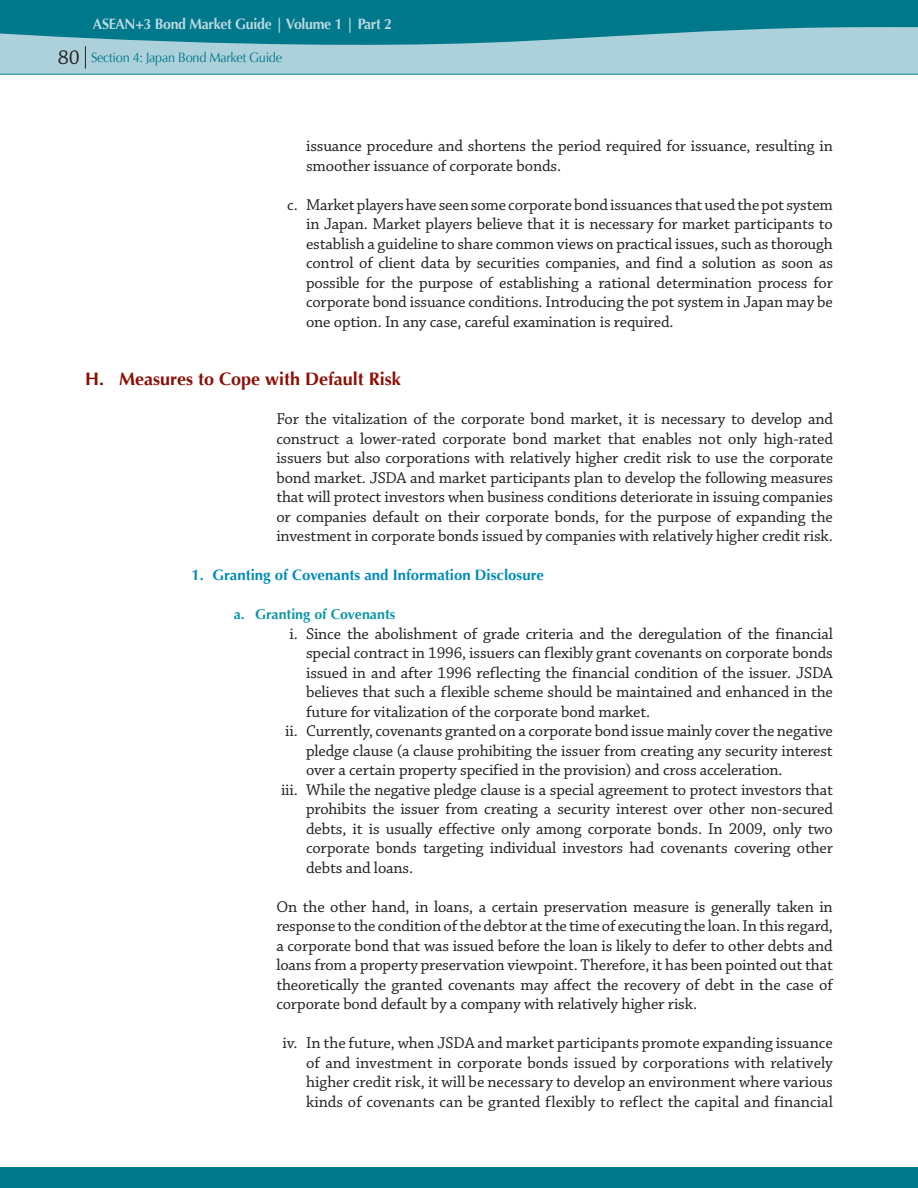
<style>
.page{position:relative;width:918px;height:1188px;background:#fff}
.page>*{position:absolute;margin:0;border:0;box-sizing:border-box;transform-origin:0 0}
.t1{font:700 18px "Optima";color:#8c0f05}
.t2{font:16.5px/19.5px "Chaparral Pro";letter-spacing:-.01em;color:#231f20;text-align:justify}
.t3{font:700 15px "Optima";color:#008bbb}
.t4{font:700 15px "Optima";letter-spacing:-.02em;color:#bad9e0;scale:.94 1}
.t5{font:700 14.25px "Optima";color:#0a96a8}
.t6{font:13.5px "Optima";letter-spacing:-.02em;color:#00788b;scale:.94 1}
.s1{font-family:"Chaparral Pro";font-size:21px;color:#231f20}
</style>
<div class="page">
<svg style="left:0;top:54px;width:918px;height:21px;background:#a4cdd6"></svg>
<svg style="left:0;top:0;width:918px;height:54px;background:#3493a3"></svg>
<div style="left:0;top:1167px;width:918px;height:21px;background:#00788b"></div>
<svg style="left:85px;top:46px;width:1px;height:23px"></svg>
<p class="t4" style="left:93px;top:15px;width:320px">ASEAN+3 Bond Market Guide | Volume 1 | Part 2</p>
<p class="t6" style="left:58px;top:49px;width:240px"><span class="s1">80</span> Section 4: Japan Bond Market Guide</p>
<p class="t2" style="left:306px;top:137px;width:528px">issuance procedure and shortens the period required for issuance, resulting in smoother issuance of corporate bonds.</p>
<p class="t2" style="left:306px;top:195px;width:528px;text-indent:-19px">c. Market players have seen some corporate bond issuances that used the pot system in Japan. Market players believe that it is necessary for market participants to establish a guideline to share common views on practical issues, such as thorough control of client data by securities companies, and find a solution as soon as possible for the purpose of establishing a rational determination process for corporate bond issuance conditions. Introducing the pot system in Japan may be one option. In any case, careful examination is required.</p>
<p class="t1" style="left:85px;top:369px;width:317px">H. Measures to Cope with Default Risk</p>
<p class="t2" style="left:276px;top:410px;width:558px">For the vitalization of the corporate bond market, it is necessary to develop and construct a lower-rated corporate bond market that enables not only high-rated issuers but also corporations with relatively higher credit risk to use the corporate bond market. JSDA and market participants plan to develop the following measures that will protect investors when business conditions deteriorate in issuing companies or companies default on their corporate bonds, for the purpose of expanding the investment in corporate bonds issued by companies with relatively higher credit risk.</p>
<p class="t3" style="left:192px;top:566px;width:354px">1. Granting of Covenants and Information Disclosure</p>
<p class="t5" style="left:234px;top:606px;width:163px">a. Granting of Covenants</p>
<p class="t2" style="left:290px;top:624px;width:545px">i. Since the abolishment of grade criteria and the deregulation of the financial</p>
<p class="t2" style="left:306px;top:644px;width:528px">special contract in 1996, issuers can flexibly grant covenants on corporate bonds</p>
<p class="t2" style="left:306px;top:663px;width:528px">issued in and after 1996 reflecting the financial condition of the issuer. JSDA</p>
<p class="t2" style="left:306px;top:683px;width:528px">believes that such a flexible scheme should be maintained and enhanced in the</p>
<p class="t2" style="left:306px;top:703px;width:346px">future for vitalization of the corporate bond market.</p>
<p class="t2" style="left:285px;top:722px;width:549px">ii. Currently, covenants granted on a corporate bond issue mainly cover the negative</p>
<p class="t2" style="left:306px;top:742px;width:528px">pledge clause (a clause prohibiting the issuer from creating any security interest</p>
<p class="t2" style="left:306px;top:761px;width:478px">over a certain property specified in the provision) and cross acceleration.</p>
<p class="t2" style="left:281px;top:781px;width:553px">iii. While the negative pledge clause is a special agreement to protect investors that</p>
<p class="t2" style="left:306px;top:800px;width:528px">prohibits the issuer from creating a security interest over other non-secured</p>
<p class="t2" style="left:306px;top:820px;width:528px">debts, it is usually effective only among corporate bonds. In 2009, only two</p>
<p class="t2" style="left:306px;top:839px;width:528px">corporate bonds targeting individual investors had covenants covering other</p>
<p class="t2" style="left:306px;top:859px;width:108px">debts and loans.</p>
<p class="t2" style="left:276px;top:898px;width:558px">On the other hand, in loans, a certain preservation measure is generally taken in response to the condition of the debtor at the time of executing the loan. In this regard, a corporate bond that was issued before the loan is likely to defer to other debts and loans from a property preservation viewpoint. Therefore, it has been pointed out that theoretically the granted covenants may affect the recovery of debt in the case of corporate bond default by a company with relatively higher risk.</p>
<p class="t2" style="left:306px;top:1034px;width:528px;text-indent:-24px">iv. In the future, when JSDA and market participants promote expanding issuance of and investment in corporate bonds issued by corporations with relatively higher credit risk, it will be necessary to develop an environment where various kinds of covenants can be granted flexibly to reflect the capital and financial</p>
</div>
